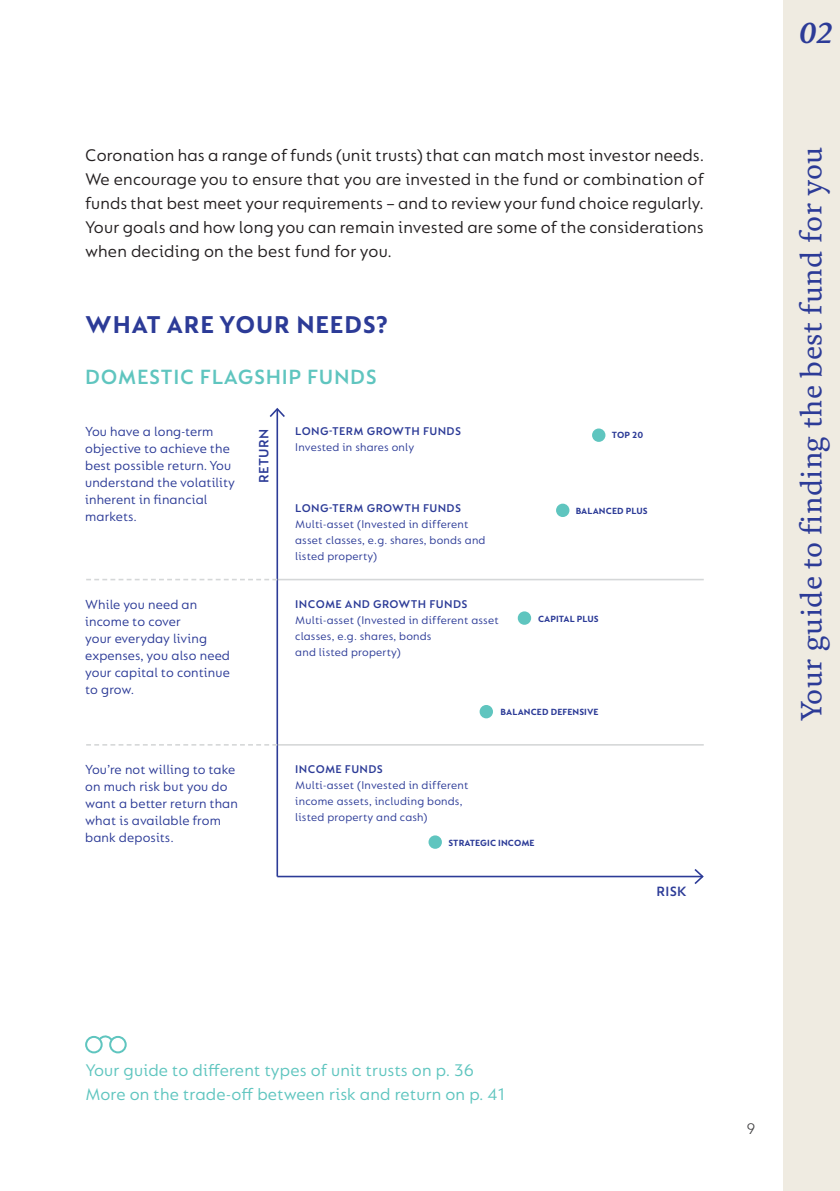
<style>
.page{position:relative;width:840px;height:1191px;background:#fff}
.page>*{position:absolute;margin:0;border:0;box-sizing:border-box;transform-origin:0 0}
.t1{font:30px "FS Brabo";letter-spacing:.02em;color:#2c3b97}
.t2{font:italic 700 30px "FS Brabo";color:#2c3b97}
.t3{font:700 26px "FS Lucas";letter-spacing:.03em;color:#2c3b97}
.t4{font:600 22px "FS Lucas";letter-spacing:.03em;color:#5fc5bf}
.t5{font:18px/24px "FS Lucas";letter-spacing:.01em;color:#231f20;text-align:justify}
.t6{font:18px/24px "FS Lucas";letter-spacing:.01em;color:#5fc5bf}
.t7{font:300 15px "Avenir LT Std";color:#414042}
.t8{font:600 14.4px "FS Lucas";letter-spacing:.02em;color:#2c3b97}
.t9{font:14px/17px "FS Lucas";letter-spacing:.01em;color:#2c3b97}
.t10{font:12px/16px "FS Lucas";letter-spacing:.02em;color:#2c3b97}
.t11{font:600 12px "FS Lucas";letter-spacing:.03em;color:#2c3b97}
.t12{font:700 9.6px "FS Lucas";letter-spacing:.01em;color:#2c3b97}
</style>
<div class="page">
<svg style="left:97px;top:1035px;width:18px;height:7px"></svg>
<div style="left:86px;top:1037px;width:16px;height:15px;background:#fff;border-radius:50%"></div>
<div style="left:85px;top:1036px;width:18px;height:17px;border:2px solid #5fc5bf;border-radius:50%"></div>
<div style="left:110px;top:1037px;width:16px;height:15px;background:#fff;border-radius:50%"></div>
<div style="left:109px;top:1036px;width:18px;height:17px;border:2px solid #5fc5bf;border-radius:50%"></div>
<hr style="left:277px;top:579px;width:426px;height:1px;background:#d5d7d8">
<hr style="left:277px;top:744px;width:426px;height:1px;background:#d5d7d8">
<hr style="left:276px;top:409px;width:2px;height:467px;background:#2c3b97">
<svg style="left:269px;top:408px;width:16px;height:11px"></svg>
<hr style="left:277px;top:875px;width:425px;height:2px;background:#2c3b97">
<svg style="left:692px;top:869px;width:12px;height:15px"></svg>
<div style="left:592px;top:429px;width:12px;height:12px;background:#5fc5bf;border-radius:50%"></div>
<div style="left:591px;top:428px;width:14px;height:14px;border:2px solid #5fc5bf;border-radius:50%"></div>
<div style="left:556px;top:504px;width:12px;height:12px;background:#5fc5bf;border-radius:50%"></div>
<div style="left:555px;top:503px;width:14px;height:14px;border:2px solid #5fc5bf;border-radius:50%"></div>
<div style="left:518px;top:612px;width:12px;height:12px;background:#5fc5bf;border-radius:50%"></div>
<div style="left:517px;top:611px;width:14px;height:14px;border:2px solid #5fc5bf;border-radius:50%"></div>
<div style="left:480px;top:706px;width:11px;height:11px;background:#5fc5bf;border-radius:50%"></div>
<div style="left:479px;top:705px;width:13px;height:13px;border:2px solid #5fc5bf;border-radius:50%"></div>
<div style="left:429px;top:836px;width:11px;height:11px;background:#5fc5bf;border-radius:50%"></div>
<div style="left:428px;top:835px;width:13px;height:13px;border:2px solid #5fc5bf;border-radius:50%"></div>
<svg style="left:86px;top:579px;width:191px;height:1px"></svg>
<svg style="left:86px;top:744px;width:191px;height:1px"></svg>
<div style="left:782px;top:0;width:57px;height:1191px;background:#efebe1"></div>
<p class="t5" style="left:85px;top:143px;width:620px">Coronation has a range of funds (unit trusts) that can match most investor needs.<br>We encourage you to ensure that you are invested in the fund or combination of funds that best meet your requirements – and to review your fund choice regularly.<br>Your goals and how long you can remain invested are some of the considerations when deciding on the best fund for you.</p>
<h2 class="t3" style="left:85px;top:309px;width:304px">WHAT ARE YOUR NEEDS?</h2>
<p class="t4" style="left:85px;top:364px;width:293px">DOMESTIC FLAGSHIP FUNDS</p>
<p class="t9" style="left:85px;top:422px;width:151px">You have a long-term objective to achieve the best possible return. You understand the volatility inherent in financial markets.</p>
<p class="t8" style="left:255px;top:483px;width:56px;rotate:-90deg">RETURN</p>
<p class="t9" style="left:85px;top:595px;width:146px">While you need an income to cover<br>your everyday living expenses, you also need your capital to continue to grow.</p>
<p class="t11" style="left:295px;top:424px;width:167px">LONG-TERM GROWTH FUNDS</p>
<p class="t10" style="left:295px;top:439px;width:120px">Invested in shares only</p>
<p class="t11" style="left:295px;top:501px;width:167px">LONG-TERM GROWTH FUNDS</p>
<p class="t10" style="left:295px;top:515px;width:192px">Multi-asset (Invested in different asset classes, e.g. shares, bonds and listed property)</p>
<p class="t11" style="left:295px;top:597px;width:173px">INCOME AND GROWTH FUNDS</p>
<p class="t10" style="left:295px;top:612px;width:205px">Multi-asset (Invested in different asset classes, e.g. shares, bonds<br>and listed property)</p>
<p class="t12" style="left:611px;top:429px;width:33px">TOP 20</p>
<p class="t12" style="left:575px;top:505px;width:73px">BALANCED PLUS</p>
<p class="t12" style="left:537px;top:613px;width:62px">CAPITAL PLUS</p>
<p class="t9" style="left:85px;top:760px;width:154px">You’re not willing to take on much risk but you do want a better return than what is available from bank deposits.</p>
<p class="t11" style="left:295px;top:762px;width:89px">INCOME FUNDS</p>
<p class="t10" style="left:295px;top:776px;width:175px">Multi-asset (Invested in different income assets, including bonds, listed property and cash)</p>
<p class="t12" style="left:500px;top:706px;width:99px">BALANCED DEFENSIVE</p>
<p class="t12" style="left:448px;top:837px;width:88px">STRATEGIC INCOME</p>
<p class="t8" style="left:656px;top:883px;width:31px">RISK</p>
<h1 class="t2" style="left:798px;top:10px;width:35px">02</h1>
<h1 class="t1" style="left:788px;top:721px;width:576px;rotate:-90deg">Your guide to finding the best fund for you</h1>
<p class="t6" style="left:85px;top:1057px;width:421px">Your guide to different types of unit trusts on p. 36<br>More on the trade-off between risk and return on p. 41</p>
<p class="t7" style="left:746px;top:1120px;width:9px">9</p>
</div>
